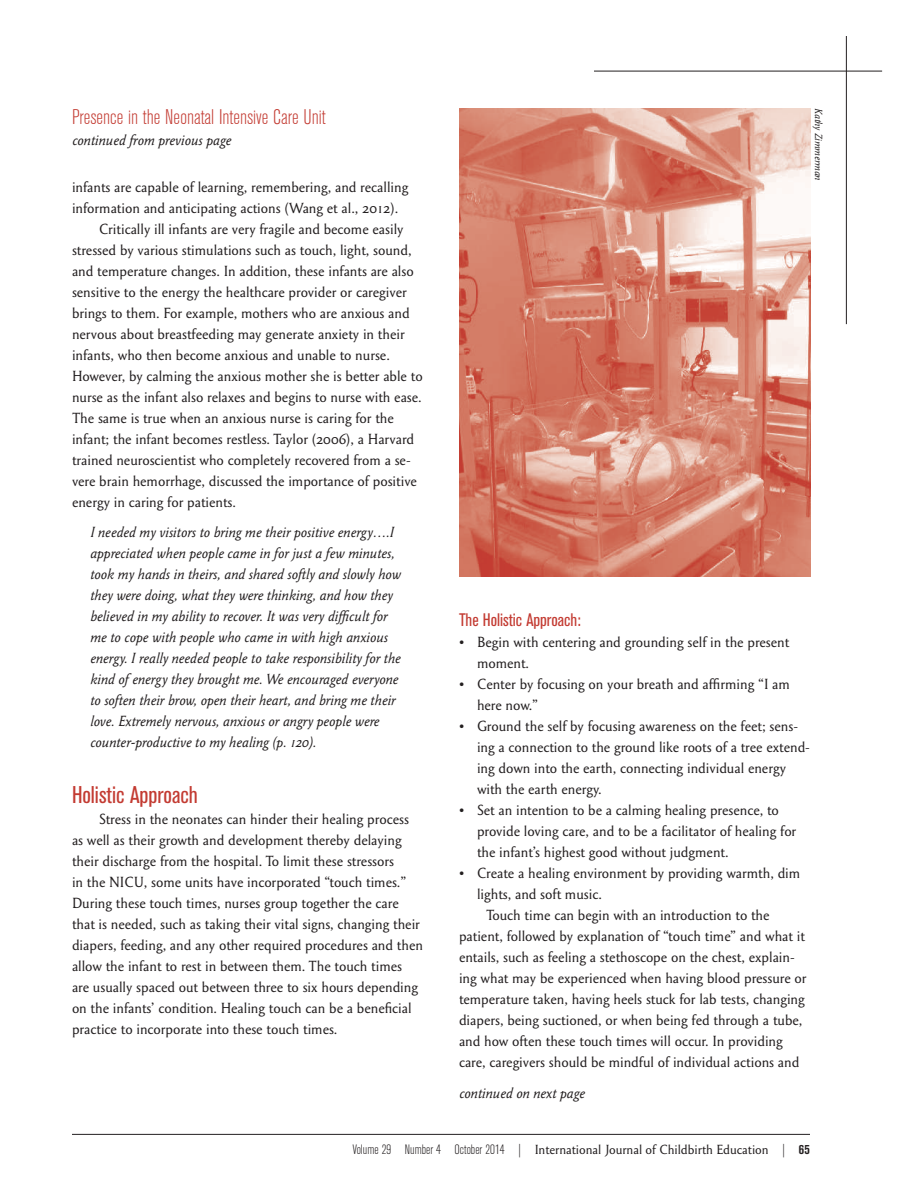
<style>
.page{position:relative;width:918px;height:1188px;background:#fff}
.page>*{position:absolute;margin:0;border:0;box-sizing:border-box;transform-origin:0 0}
.t1{font:condensed 24px "Akzidenz Grotesk BE";color:#c33b32}
.t2{font:300 condensed 21px "Akzidenz Grotesk BE";color:#c33b32}
.t3{font:condensed 18px "Akzidenz Grotesk BE";color:#c33b32}
.t4{font:15px/21px "Garaline";color:#231f20}
.t5{font:italic 15px/21px "Garaline";color:#231f20}
.t6{font:13.5px "Garaline";color:#231f20}
.t7{font:italic 10.5px "Garaline";color:#231f20}
.s1{font-family:"Akzidenz Grotesk BE";font-weight:300;font-stretch:condensed}
.s2{font-family:"Akzidenz Grotesk BE";font-weight:700;font-stretch:condensed}
</style>
<div class="page">
<hr style="left:594px;top:71px;width:288px;height:1px;background:#231f20">
<hr style="left:846px;top:36px;width:1px;height:288px;background:#231f20">
<hr style="left:72px;top:1134px;width:738px;height:1px;background:#231f20">
<img style="left:459px;top:108px;width:351px;height:468px">
<h2 class="t2" style="left:72px;top:109px;width:255px">Presence in the Neonatal Intensive Care Unit</h2>
<p class="t5" style="left:72px;top:131px;width:161px">continued from previous page</p>
<p class="t4" style="left:72px;top:178px;width:338px">infants are capable of learning, remembering, and recalling</p>
<p class="t4" style="left:72px;top:199px;width:328px">information and anticipating actions (Wang et al., 2012).</p>
<p class="t4" style="left:99px;top:220px;width:306px">Critically ill infants are very fragile and become easily</p>
<p class="t4" style="left:72px;top:241px;width:341px">stressed by various stimulations such as touch, light, sound,</p>
<p class="t4" style="left:72px;top:262px;width:343px">and temperature changes. In addition, these infants are also</p>
<p class="t4" style="left:72px;top:283px;width:336px">sensitive to the energy the healthcare provider or caregiver</p>
<p class="t4" style="left:72px;top:304px;width:339px">brings to them. For example, mothers who are anxious and</p>
<p class="t4" style="left:72px;top:325px;width:334px">nervous about breastfeeding may generate anxiety in their</p>
<p class="t4" style="left:72px;top:346px;width:319px">infants, who then become anxious and unable to nurse.</p>
<p class="t4" style="left:72px;top:367px;width:352px">However, by calming the anxious mother she is better able to</p>
<p class="t4" style="left:72px;top:388px;width:351px">nurse as the infant also relaxes and begins to nurse with ease.</p>
<p class="t4" style="left:72px;top:409px;width:323px">The same is true when an anxious nurse is caring for the</p>
<p class="t4" style="left:72px;top:430px;width:344px">infant; the infant becomes restless. Taylor (2006), a Harvard</p>
<p class="t4" style="left:72px;top:451px;width:340px">trained neuroscientist who completely recovered from a se-</p>
<p class="t4" style="left:72px;top:472px;width:346px">vere brain hemorrhage, discussed the importance of positive</p>
<p class="t4" style="left:72px;top:493px;width:166px">energy in caring for patients.</p>
<p class="t5" style="left:90px;top:523px;width:312px">I needed my visitors to bring me their positive energy….I appreciated when people came in for just a few minutes, took my hands in theirs, and shared softly and slowly how they were doing, what they were thinking, and how they believed in my ability to recover. It was very difficult for me to cope with people who came in with high anxious energy. I really needed people to take responsibility for the kind of energy they brought me. We encouraged everyone to soften their brow, open their heart, and bring me their love. Extremely nervous, anxious or angry people were counter-productive to my healing (p. 120).</p>
<h1 class="t1" style="left:72px;top:786px;width:127px">Holistic Approach</h1>
<p class="t4" style="left:72px;top:810px;width:352px;text-indent:27px">Stress in the neonates can hinder their healing process as well as their growth and development thereby delaying their discharge from the hospital. To limit these stressors<br>in the NICU, some units have incorporated “touch times.” During these touch times, nurses group together the care that is needed, such as taking their vital signs, changing their diapers, feeding, and any other required procedures and then allow the infant to rest in between them. The touch times are usually spaced out between three to six hours depending on the infants’ condition. Healing touch can be a beneficial practice to incorporate into these touch times.</p>
<p class="t7" style="left:823px;top:108px;width:74px;rotate:90deg">Kathy Zimmerman</p>
<p class="t3" style="left:459px;top:613px;width:123px">The Holistic Approach:</p>
<p class="t4" style="left:477px;top:632px;width:314px;text-indent:-18px">• Begin with centering and grounding self in the present moment.</p>
<p class="t4" style="left:477px;top:674px;width:314px;text-indent:-18px">• Center by focusing on your breath and affirming “I am here now.”</p>
<p class="t4" style="left:477px;top:716px;width:335px;text-indent:-18px">• Ground the self by focusing awareness on the feet; sens&shy;ing a connection to the ground like roots of a tree extend&shy;ing down into the earth, connecting individual energy with the earth energy.</p>
<p class="t4" style="left:477px;top:800px;width:321px;text-indent:-18px">• Set an intention to be a calming healing presence, to provide loving care, and to be a facilitator of healing for the infant’s highest good without judgment.</p>
<p class="t4" style="left:459px;top:863px;width:343px">• Create a healing environment by providing warmth, dim</p>
<p class="t4" style="left:477px;top:884px;width:126px">lights, and soft music.</p>
<p class="t4" style="left:486px;top:905px;width:285px">Touch time can begin with an introduction to the</p>
<p class="t4" style="left:459px;top:926px;width:347px">patient, followed by explanation of “touch time” and what it</p>
<p class="t4" style="left:459px;top:947px;width:337px">entails, such as feeling a stethoscope on the chest, explain-</p>
<p class="t4" style="left:459px;top:968px;width:349px">ing what may be experienced when having blood pressure or</p>
<p class="t4" style="left:459px;top:989px;width:347px">temperature taken, having heels stuck for lab tests, changing</p>
<p class="t4" style="left:459px;top:1010px;width:345px">diapers, being suctioned, or when being fed through a tube,</p>
<p class="t4" style="left:459px;top:1031px;width:325px">and how often these touch times will occur. In providing</p>
<p class="t4" style="left:459px;top:1052px;width:342px">care, caregivers should be mindful of individual actions and</p>
<p class="t5" style="left:459px;top:1084px;width:127px">continued on next page</p>
<p class="t6" style="left:353px;top:1144px;width:459px"><span class="s1">Volume 29 Number 4 October 2014 |</span> International Journal of Childbirth Education <span class="s1">|</span> <span class="s2">65</span></p>
</div>
